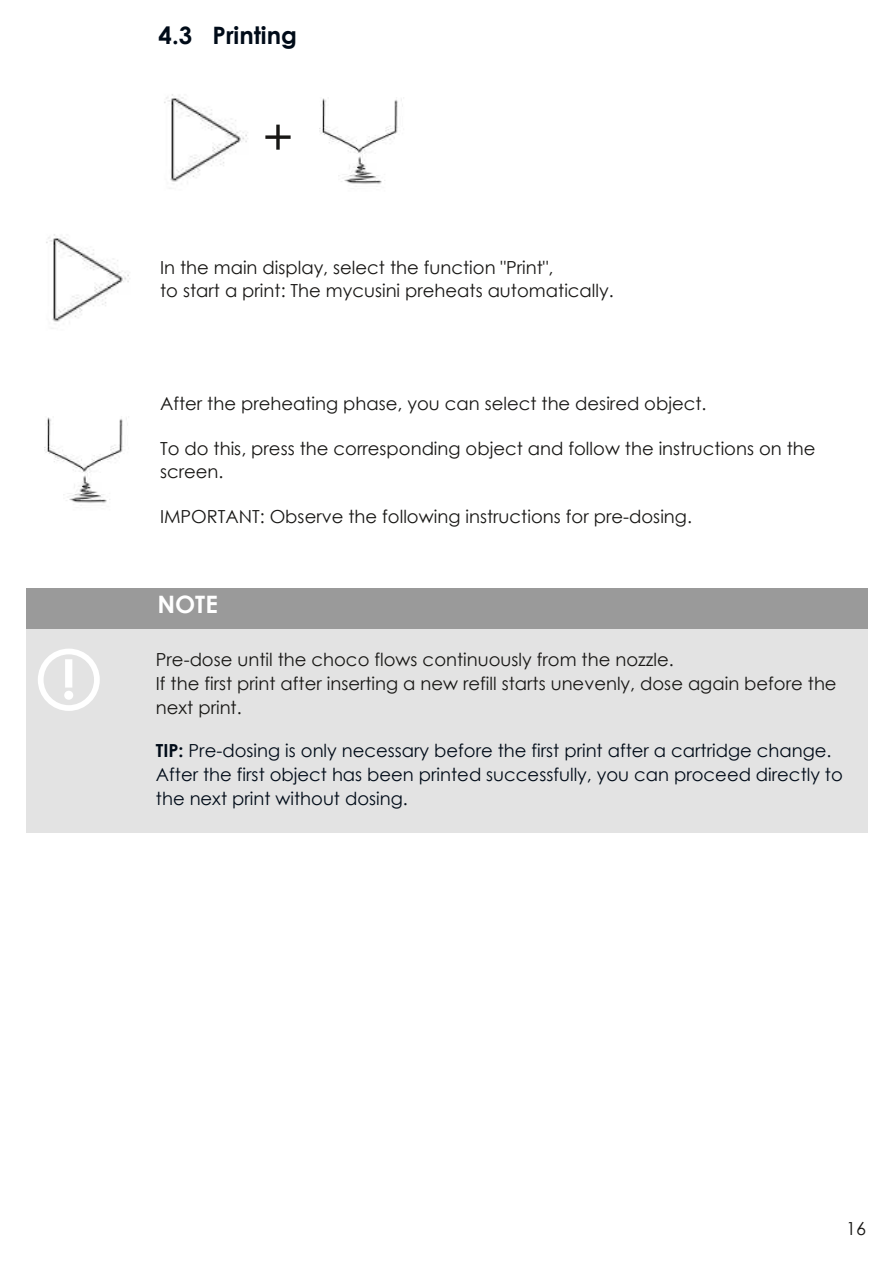
<style>
.page{position:relative;width:893px;height:1263px;background:#fff}
.page>*{position:absolute;margin:0;border:0;box-sizing:border-box;transform-origin:0 0}
.t1{font:700 54px "Century Gothic";color:#fff}
.t2{font:51px "Century Gothic";color:#181715}
.t3{font:700 24px "Century Gothic";color:#000b18}
.t4{font:700 24px "Century Gothic";color:#fff}
.t5{font:18px/22.5px "Century Gothic";color:#181715}
.t6{font:18px/24px "Century Gothic";color:#000b18}
.s1{font-weight:700}
</style>
<div class="page">
<img style="left:46px;top:234px;width:84px;height:88px">
<div style="left:26px;top:627px;width:841px;height:205px;background:#e3e3e3"></div>
<div style="left:38px;top:649px;width:62px;height:62px;border:6px solid #fff;border-radius:50%"></div>
<div style="left:26px;top:588px;width:841px;height:40px;background:#9a9a9a"></div>
<img style="left:44px;top:417px;width:84px;height:86px">
<img style="left:164px;top:94px;width:84px;height:88px">
<img style="left:319px;top:98px;width:84px;height:86px">
<h1 class="t1" style="left:61px;top:645px;width:17px">!</h1>
<h3 class="t3" style="left:158px;top:19px;width:140px">4.3 Printing</h3>
<h2 class="t2" style="left:263px;top:104px;width:32px">+</h2>
<p class="t5" style="left:160px;top:256px;width:455px">In the main display, select the function "Print",<br>to start a print: The mycusini preheats automatically.</p>
<p class="t5" style="left:160px;top:392px;width:548px">After the preheating phase, you can select the desired object.</p>
<p class="t5" style="left:160px;top:437px;width:657px">To do this, press the corresponding object and follow the instructions on the screen.</p>
<p class="t5" style="left:160px;top:504px;width:533px">IMPORTANT: Observe the following instructions for pre-dosing.</p>
<h3 class="t4" style="left:157px;top:588px;width:62px">NOTE</h3>
<p class="t5" style="left:156px;top:647px;width:682px;line-height:24px">Pre-dose until the choco flows continuously from the nozzle.<br>If the first print after inserting a new refill starts unevenly, dose again before the next print.</p>
<p class="t6" style="left:156px;top:738px;width:688px"><span class="s1">TIP:</span> Pre-dosing is only necessary before the first print after a cartridge change.<br>After the first object has been printed successfully, you can proceed directly to the next print without dosing.</p>
<p class="t5" style="left:846px;top:1216px;width:22px">16</p>
</div>
